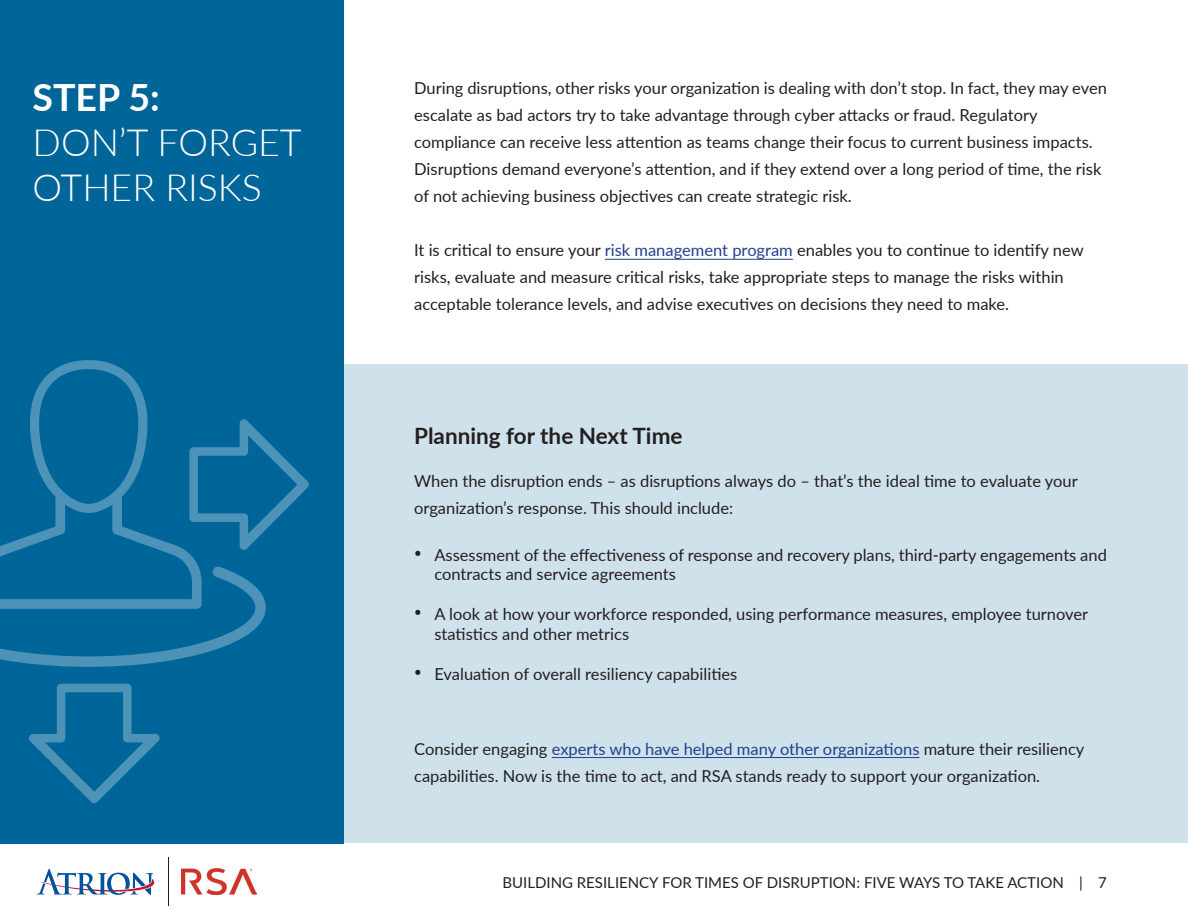
<style>
.page{position:relative;width:1188px;height:918px;background:#fff}
.page>*{position:absolute;margin:0;border:0;box-sizing:border-box;transform-origin:0 0}
.t1{font:300 37.5px/45px "Lato";color:#fff}
.t2{font:700 37.5px "Lato";color:#fff}
.t3{font:700 22.5px "Lato";color:#231f20}
.t4{font:16.5px/27px "Lato";color:#231f20}
.t5{font:15px "Lato";color:#231f20}
.s1{color:#253f8e}
.s2{font-family:"Roboto";font-weight:700;font-size:21px}
</style>
<div class="page">
<hr style="left:168px;top:858px;width:1px;height:48px;background:#231f20">
<img style="left:182px;top:869px;width:74px;height:26px">
<svg style="left:37px;top:869px;width:118px;height:26px"></svg>
<div style="left:343px;top:364px;width:845px;height:479px;background:#cfe2ec"></div>
<div style="left:0;top:0;width:343px;height:843px;background:#069"></div>
<hr style="left:605px;top:259px;width:188px;height:1px;background:#253f8e">
<hr style="left:552px;top:757px;width:368px;height:1px;background:#253f8e">
<svg style="left:0;top:360px;width:198px;height:206px"></svg>
<svg style="left:0;top:566px;width:266px;height:101px"></svg>
<svg style="left:29px;top:684px;width:131px;height:119px"></svg>
<svg style="left:189px;top:419px;width:120px;height:131px"></svg>
<h1 class="t2" style="left:33px;top:70px;width:129px">STEP 5:</h1>
<h1 class="t1" style="left:33px;top:119px;width:271px">DON’T FORGET<br>OTHER RISKS</h1>
<p class="t4" style="left:414px;top:74px;width:694px">During disruptions, other risks your organization is dealing with don’t stop. In fact, they may even escalate as bad actors try to take advantage through cyber attacks or fraud. Regulatory compliance can receive less attention as teams change their focus to current business impacts.<br>Disruptions demand everyone’s attention, and if they extend over a long period of time, the risk of not achieving business objectives can create strategic risk.</p>
<p class="t4" style="left:414px;top:236px;width:671px">It is critical to ensure your <span class="s1">risk management program</span> enables you to continue to identify new risks, evaluate and measure critical risks, take appropriate steps to manage the risks within acceptable tolerance levels, and advise executives on decisions they need to make.</p>
<h2 class="t3" style="left:414px;top:419px;width:270px">Planning for the Next Time</h2>
<p class="t4" style="left:414px;top:467px;width:665px">When the disruption ends – as disruptions always do – that’s the ideal time to evaluate your organization’s response. This should include:</p>
<p class="t4" style="left:434px;top:544px;width:674px;line-height:19.8px;text-indent:-20px"><span class="s2">•</span> Assessment of the effectiveness of response and recovery plans, third-party engagements and contracts and service agreements</p>
<p class="t4" style="left:434px;top:604px;width:655px;line-height:19.8px;text-indent:-20px"><span class="s2">•</span> A look at how your workforce responded, using performance measures, employee turnover statistics and other metrics</p>
<p class="t4" style="left:414px;top:660px;width:325px"><span class="s2">•</span> Evaluation of overall resiliency capabilities</p>
<p class="t4" style="left:414px;top:734px;width:672px">Consider engaging <span class="s1">experts who have helped many other organizations</span> mature their resiliency capabilities. Now is the time to act, and RSA stands ready to support your organization.</p>
<p class="t5" style="left:502px;top:872px;width:606px">BUILDING RESILIENCY FOR TIMES OF DISRUPTION: FIVE WAYS TO TAKE ACTION | 7</p>
</div>
